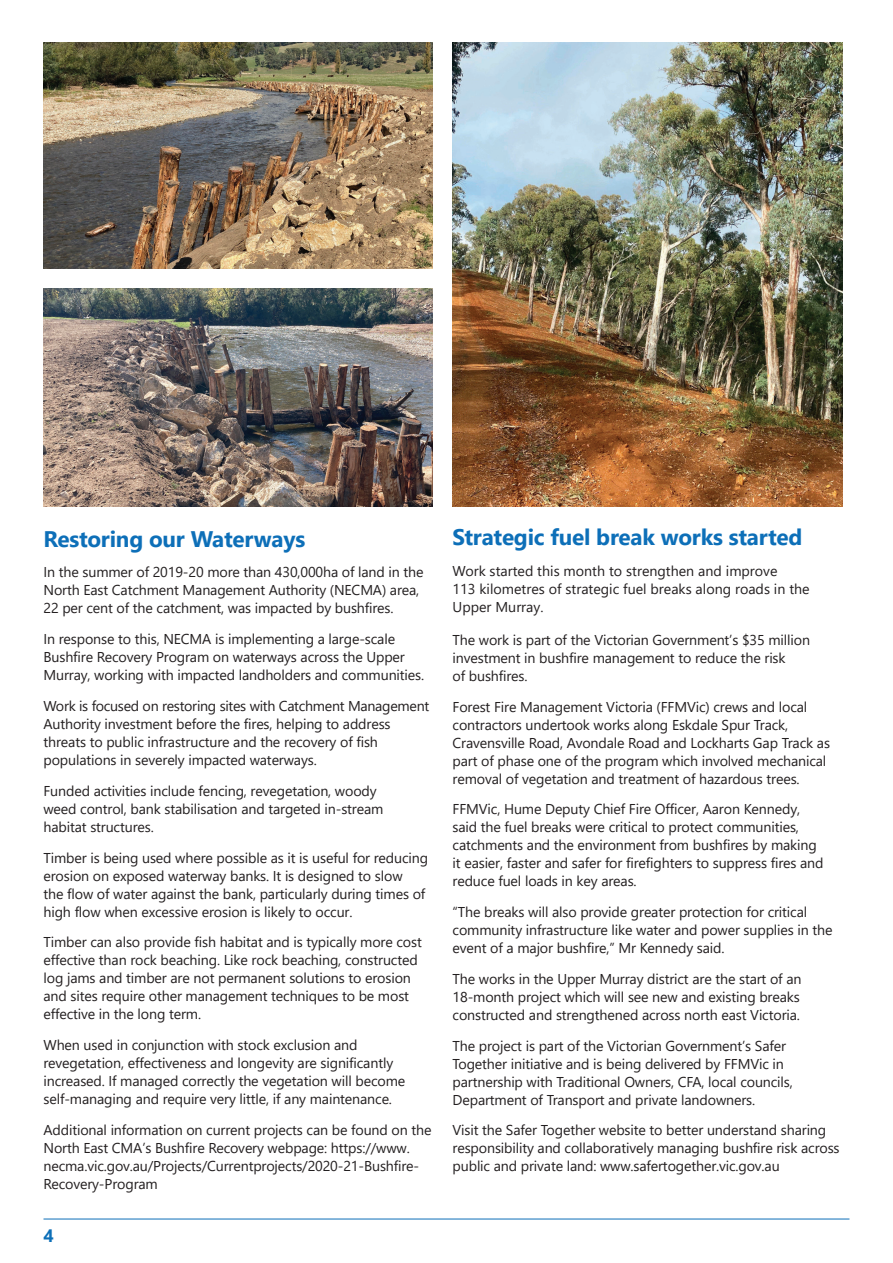
<style>
.page{position:relative;width:893px;height:1263px;background:#fff}
.page>*{position:absolute;margin:0;border:0;box-sizing:border-box;transform-origin:0 0}
.t1{font:700 22.5px "Segoe UI";letter-spacing:-.01em;color:#0d6fb8}
.t2{font:700 18px "Segoe UI";color:#0d6fb8}
.t3{font:14.25px/18px "Segoe UI";letter-spacing:-.01em;color:#231f20}
</style>
<div class="page">
<hr style="left:43px;top:1218px;width:806px;height:1px;background:#0d6fb8">
<img style="left:453px;top:43px;width:390px;height:463px">
<img style="left:44px;top:43px;width:388px;height:226px">
<img style="left:44px;top:288px;width:388px;height:218px">
<p class="t1" style="left:44px;top:517px;width:263px">Restoring our Waterways</p>
<p class="t3" style="left:44px;top:562px;width:382px">In the summer of 2019-20 more than 430,000ha of land in the<br>North East Catchment Management Authority (NECMA) area,<br>22 per cent of the catchment, was impacted by bushfires.</p>
<p class="t3" style="left:44px;top:629px;width:382px">In response to this, NECMA is implementing a large-scale<br>Bushfire Recovery Program on waterways across the Upper<br>Murray, working with impacted landholders and communities.</p>
<p class="t3" style="left:44px;top:696px;width:387px">Work is focused on restoring sites with Catchment Management Authority investment before the fires, helping to address threats to public infrastructure and the recovery of fish populations in severely impacted waterways.</p>
<p class="t3" style="left:44px;top:780px;width:341px">Funded activities include fencing, revegetation, woody weed control, bank stabilisation and targeted in-stream habitat structures.</p>
<p class="t3" style="left:44px;top:847px;width:386px">Timber is being used where possible as it is useful for reducing erosion on exposed waterway banks. It is designed to slow<br>the flow of water against the bank, particularly during times of high flow when excessive erosion is likely to occur.</p>
<p class="t3" style="left:44px;top:932px;width:380px">Timber can also provide fish habitat and is typically more cost effective than rock beaching. Like rock beaching, constructed log jams and timber are not permanent solutions to erosion and sites require other management techniques to be most effective in the long term.</p>
<p class="t3" style="left:44px;top:1035px;width:363px">When used in conjunction with stock exclusion and revegetation, effectiveness and longevity are significantly increased. If managed correctly the vegetation will become self-managing and require very little, if any maintenance.</p>
<p class="t3" style="left:44px;top:1119px;width:389px">Additional information on current projects can be found on the North East CMA’s Bushfire Recovery webpage: https://www. necma.vic.gov.au/Projects/Currentprojects/2020-21-Bushfire-Recovery-Program</p>
<p class="t2" style="left:44px;top:1218px;width:12px">4</p>
<p class="t1" style="left:453px;top:516px;width:351px">Strategic fuel break works started</p>
<p class="t3" style="left:453px;top:561px;width:359px">Work started this month to strengthen and improve<br>113 kilometres of strategic fuel breaks along roads in the<br>Upper Murray.</p>
<p class="t3" style="left:453px;top:629px;width:359px">The work is part of the Victorian Government’s $35 million investment in bushfire management to reduce the risk<br>of bushfires.</p>
<p class="t3" style="left:453px;top:696px;width:379px">Forest Fire Management Victoria (FFMVic) crews and local contractors undertook works along Eskdale Spur Track, Cravensville Road, Avondale Road and Lockharts Gap Track as part of phase one of the program which involved mechanical removal of vegetation and treatment of hazardous trees.</p>
<p class="t3" style="left:453px;top:799px;width:372px">FFMVic, Hume Deputy Chief Fire Officer, Aaron Kennedy, said the fuel breaks were critical to protect communities, catchments and the environment from bushfires by making it easier, faster and safer for firefighters to suppress fires and reduce fuel loads in key areas.</p>
<p class="t3" style="left:453px;top:902px;width:381px">“The breaks will also provide greater protection for critical community infrastructure like water and power supplies in the event of a major bushfire,” Mr Kennedy said.</p>
<p class="t3" style="left:453px;top:968px;width:350px">The works in the Upper Murray district are the start of an<br>18-month project which will see new and existing breaks constructed and strengthened across north east Victoria.</p>
<p class="t3" style="left:453px;top:1035px;width:342px">The project is part of the Victorian Government’s Safer Together initiative and is being delivered by FFMVic in partnership with Traditional Owners, CFA, local councils, Department of Transport and private landowners.</p>
<p class="t3" style="left:453px;top:1120px;width:389px">Visit the Safer Together website to better understand sharing responsibility and collaboratively managing bushfire risk across public and private land: www.safertogether.vic.gov.au</p>
</div>
